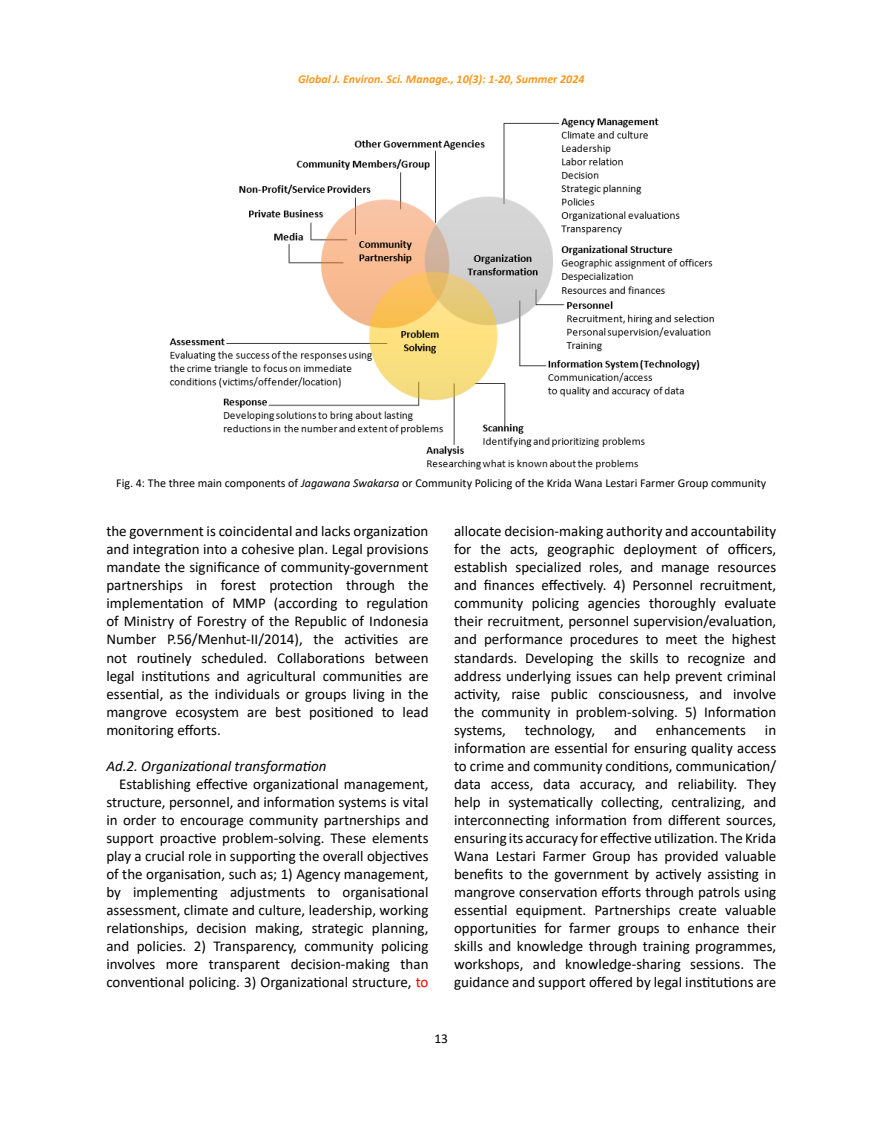
<style>
.page{position:relative;width:872px;height:1127px;background:#fff}
.page>*{position:absolute;margin:0;border:0;box-sizing:border-box;transform-origin:0 0}
.t1{font:15px/18px "Calibri";color:#000;text-align:justify}
.t2{font:italic 15px "Calibri";color:#000}
.t3{font:13.5px "Calibri";color:#000}
.t4{font:12px "Calibri";color:#000}
.t5{font:italic 700 12px "Calibri";color:#f8991d}
.s1{font-style:italic}
.s2{color:#f00}
</style>
<div class="page">
<img style="left:169px;top:118px;width:545px;height:352px">
<p class="t5" style="left:298px;top:70px;width:288px">Global J. Environ. Sci. Manage., 10(3): 1-20, Summer 2024</p>
<p class="t4" style="left:116px;top:475px;width:651px">Fig. 4: The three main components of <span class="s1">Jagawana Swakarsa</span> or Community Policing of the Krida Wana Lestari Farmer Group community</p>
<p class="t1" style="left:106px;top:522px;width:324px">the government is coincidental and lacks organization and integration into a cohesive plan. Legal provisions mandate the significance of community-government partnerships in forest protection through the implementation of MMP (according to regulation of Ministry of Forestry of the Republic of Indonesia Number P.56/Menhut-II/2014), the activities are not routinely scheduled. Collaborations between legal institutions and agricultural communities are essential, as the individuals or groups living in the mangrove ecosystem are best positioned to lead monitoring efforts.</p>
<p class="t2" style="left:106px;top:755px;width:222px">Ad.2. Organizational transformation</p>
<p class="t1" style="left:106px;top:774px;width:324px;text-indent:13px">Establishing effective organizational management, structure, personnel, and information systems is vital in order to encourage community partnerships and support proactive problem-solving. These elements play a crucial role in supporting the overall objectives of the organisation, such as; 1) Agency management, by implementing adjustments to organisational assessment, climate and culture, leadership, working relationships, decision making, strategic planning, and policies. 2) Transparency, community policing involves more transparent decision-making than conventional policing. 3) Organizational structure, <span class="s2">to</span></p>
<p class="t1" style="left:454px;top:522px;width:324px">allocate decision-making authority and accountability for the acts, geographic deployment of officers, establish specialized roles, and manage resources and finances effectively. 4) Personnel recruitment, community policing agencies thoroughly evaluate their recruitment, personnel supervision/evaluation, and performance procedures to meet the highest standards. Developing the skills to recognize and address underlying issues can help prevent criminal activity, raise public consciousness, and involve the community in problem-solving. 5) Information systems,</p>
<p class="t1" style="left:525px;top:720px;width:72px">technology,</p>
<p class="t1" style="left:614px;top:720px;width:24px">and</p>
<p class="t1" style="left:656px;top:720px;width:92px">enhancements</p>
<p class="t1" style="left:454px;top:720px;width:324px;text-indent:311px">in information are essential for ensuring quality access to crime and community conditions, communication/ data access, data accuracy, and reliability. They help in systematically collecting, centralizing, and interconnecting information from different sources, ensuring its accuracy for effective utilization. The Krida Wana Lestari Farmer Group has provided valuable benefits to the government by actively assisting in mangrove conservation efforts through patrols using essential equipment. Partnerships create valuable opportunities for farmer groups to enhance their skills and knowledge through training programmes, workshops, and knowledge-sharing sessions. The guidance and support offered by legal institutions are</p>
<p class="t3" style="left:434px;top:1029px;width:15px">13</p>
</div>
